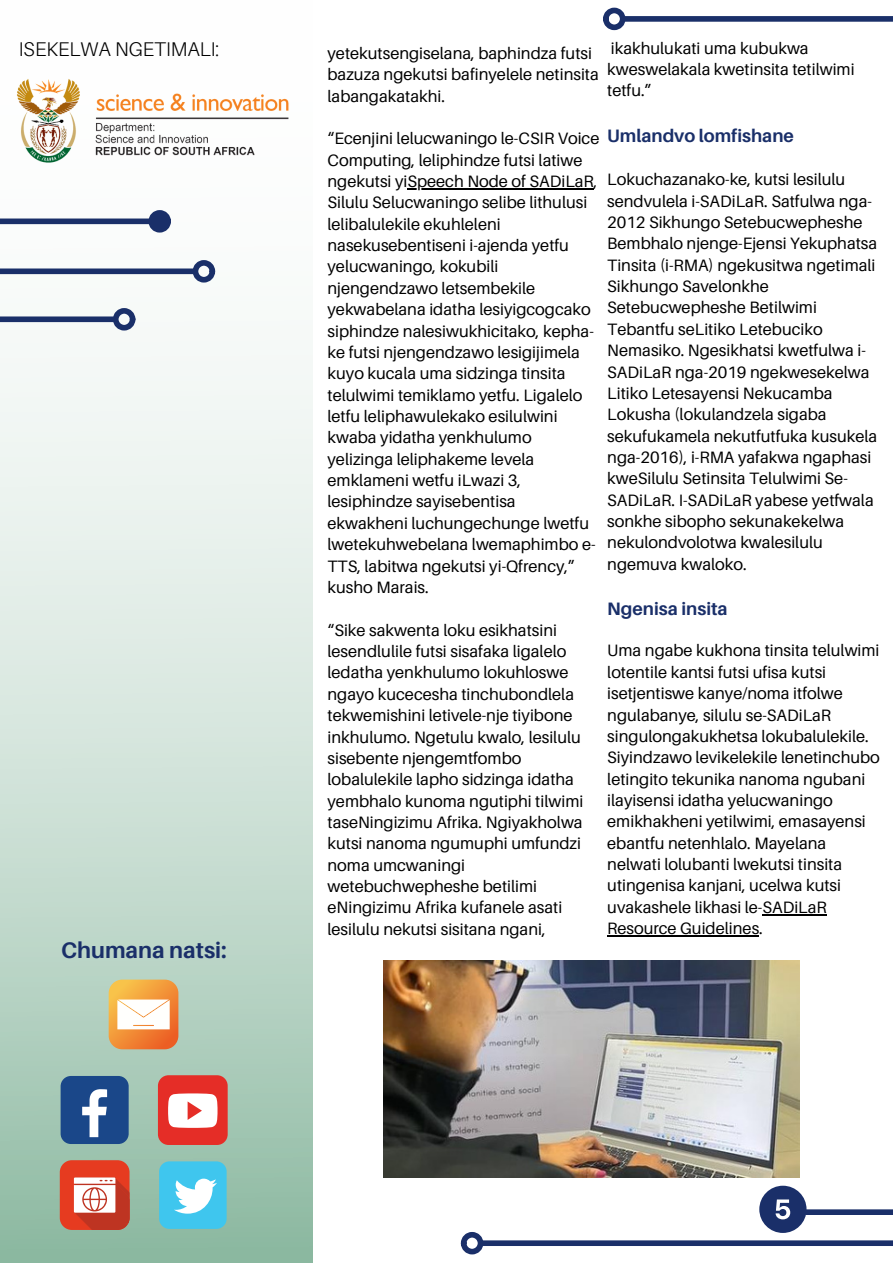
<style>
.page{position:relative;width:893px;height:1264px;background:#fff}
.page>*{position:absolute;margin:0;border:0;box-sizing:border-box;transform-origin:0 0}
.t1{font:700 22.5px "Aileron";color:#1a2f69}
.t2{font:300 19.8px "Aileron";color:#000}
.t3{font:700 18px "Aileron";color:#1a2f69}
.t4{font:16.5px/21.3px "Aileron";color:#000}
.s1{font-weight:700;font-size:18px;color:#1a2f69}
</style>
<div class="page">
<svg style="left:0;top:210px;width:312px;height:1052px"></svg>
<img style="left:17px;top:79px;width:272px;height:84px">
<div style="left:625px;top:16px;width:267px;height:6px;background:#1a2f69"></div>
<div style="left:603px;top:8px;width:22px;height:22px;border:6px solid #1a2f69;border-radius:50%"></div>
<div style="left:0;top:218px;width:148px;height:6px;background:#1a2f69"></div>
<div style="left:151px;top:213px;width:17px;height:17px;background:#1a2f69;border-radius:50%"></div>
<div style="left:148px;top:210px;width:23px;height:22px;border:6px solid #1a2f69;border-radius:50%"></div>
<div style="left:0;top:268px;width:193px;height:6px;background:#1a2f69"></div>
<div style="left:193px;top:260px;width:22px;height:22px;border:6px solid #1a2f69;border-radius:50%"></div>
<div style="left:0;top:316px;width:113px;height:6px;background:#1a2f69"></div>
<div style="left:113px;top:308px;width:22px;height:22px;border:6px solid #1a2f69;border-radius:50%"></div>
<div style="left:483px;top:1240px;width:409px;height:5px;background:#1a2f69"></div>
<div style="left:461px;top:1231px;width:22px;height:23px;border:6px solid #1a2f69;border-radius:50%"></div>
<div style="left:806px;top:1209px;width:86px;height:5px;background:#1a2f69"></div>
<svg style="left:759px;top:1185px;width:47px;height:47px"></svg>
<hr style="left:407px;top:188px;width:186px;height:1px;background:#000">
<hr style="left:762px;top:914px;width:64px;height:1px;background:#000">
<hr style="left:607px;top:935px;width:152px;height:1px;background:#000">
<div style="left:61px;top:1075px;width:68px;height:68px;background:#1a4789;border-radius:10px"></div>
<svg style="left:82px;top:1089px;width:25px;height:48px"></svg>
<svg style="left:109px;top:979px;width:69px;height:70px"></svg>
<div style="left:158px;top:1075px;width:70px;height:69px;background:#e52d27;border-radius:11px"></div>
<svg style="left:168px;top:1093px;width:49px;height:34px;background:#fbe3e2"></svg>
<div style="left:60px;top:1160px;width:69px;height:69px;background:#e63b20;border-radius:12px"></div>
<svg style="left:74px;top:1177px;width:55px;height:52px;background:#dc8a7f"></svg>
<div style="left:159px;top:1161px;width:67px;height:67px;background:#3fc6ee;border-radius:10px"></div>
<svg style="left:174px;top:1178px;width:43px;height:35px"></svg>
<img style="left:383px;top:960px;width:416px;height:217px">
<p class="t2" style="left:19px;top:37px;width:202px">ISEKELWA NGETIMALI:</p>
<p class="t1" style="left:61px;top:936px;width:167px">Chumana natsi:</p>
<p class="t4" style="left:607px;top:37px;width:249px">ikakhulukati uma kubukwa kweswelakala kwetinsita tetilwimi tetfu.”</p>
<p class="t4" style="left:327px;top:127px;width:468px">“Ecenjini lelucwaningo le-CSIR Voice <span class="s1">Umlandvo lomfishane</span></p>
<p class="t4" style="left:607px;top:168px;width:271px">Lokuchazanako-ke, kutsi lesilulu sendvulela i-SADiLaR. Satfulwa nga-<br>2012 Sikhungo Setebucwepheshe<br>Bembhalo njenge-Ejensi Yekuphatsa<br>Tinsita (i-RMA) ngekusitwa ngetimali<br>Sikhungo Savelonkhe<br>Setebucwepheshe Betilwimi<br>Tebantfu seLitiko Letebuciko<br>Nemasiko. Ngesikhatsi kwetfulwa i-<br>SADiLaR nga-2019 ngekwesekelwa<br>Litiko Letesayensi Nekucamba<br>Lokusha (lokulandzela sigaba sekufukamela nekutfutfuka kusukela nga-2016), i-RMA yafakwa ngaphasi kweSilulu Setinsita Telulwimi Se-<br>SADiLaR. I-SADiLaR yabese yetfwala sonkhe sibopho sekunakekelwa nekulondvolotwa kwalesilulu ngemuva kwaloko.</p>
<p class="t3" style="left:607px;top:597px;width:122px">Ngenisa insita</p>
<p class="t4" style="left:607px;top:639px;width:274px">Uma ngabe kukhona tinsita telulwimi lotentile kantsi futsi ufisa kutsi isetjentiswe kanye/noma itfolwe ngulabanye, silulu se-SADiLaR singulongakukhetsa lokubalulekile.<br>Siyindzawo levikelekile lenetinchubo letingito tekunika nanoma ngubani ilayisensi idatha yelucwaningo emikhakheni yetilwimi, emasayensi ebantfu netenhlalo. Mayelana nelwati lolubanti lwekutsi tinsita utingenisa kanjani, ucelwa kutsi uvakashele likhasi le-SADiLaR Resource Guidelines.</p>
<p class="t4" style="left:327px;top:42px;width:273px">yetekutsengiselana, baphindza futsi bazuza ngekutsi bafinyelele netinsita labangakatakhi.</p>
<p class="t4" style="left:327px;top:149px;width:271px">Computing, leliphindze futsi latiwe ngekutsi yiSpeech Node of SADiLaR,<br>Silulu Selucwaningo selibe lithulusi lelibalulekile ekuhleleni nasekusebentiseni i-ajenda yetfu yelucwaningo, kokubili njengendzawo letsembekile yekwabelana idatha lesiyigcogcako siphindze nalesiwukhicitako, kepha&shy;ke futsi njengendzawo lesigijimela kuyo kucala uma sidzinga tinsita telulwimi temiklamo yetfu. Ligalelo letfu leliphawulekako esilulwini kwaba yidatha yenkhulumo yelizinga leliphakeme levela emklameni wetfu iLwazi 3, lesiphindze sayisebentisa ekwakheni luchungechunge lwetfu lwetekuhwebelana lwemaphimbo e-<br>TTS, labitwa ngekutsi yi-Qfrency,” kusho Marais.</p>
<p class="t4" style="left:327px;top:619px;width:257px">“Sike sakwenta loku esikhatsini lesendlulile futsi sisafaka ligalelo ledatha yenkhulumo lokuhloswe ngayo kucecesha tinchubondlela tekwemishini letivele-nje tiyibone inkhulumo. Ngetulu kwalo, lesilulu sisebente njengemtfombo lobalulekile lapho sidzinga idatha yembhalo kunoma ngutiphi tilwimi taseNingizimu Afrika. Ngiyakholwa kutsi nanoma ngumuphi umfundzi noma umcwaningi wetebuchwepheshe betilimi eNingizimu Afrika kufanele asati lesilulu nekutsi sisitana ngani,</p>
</div>
